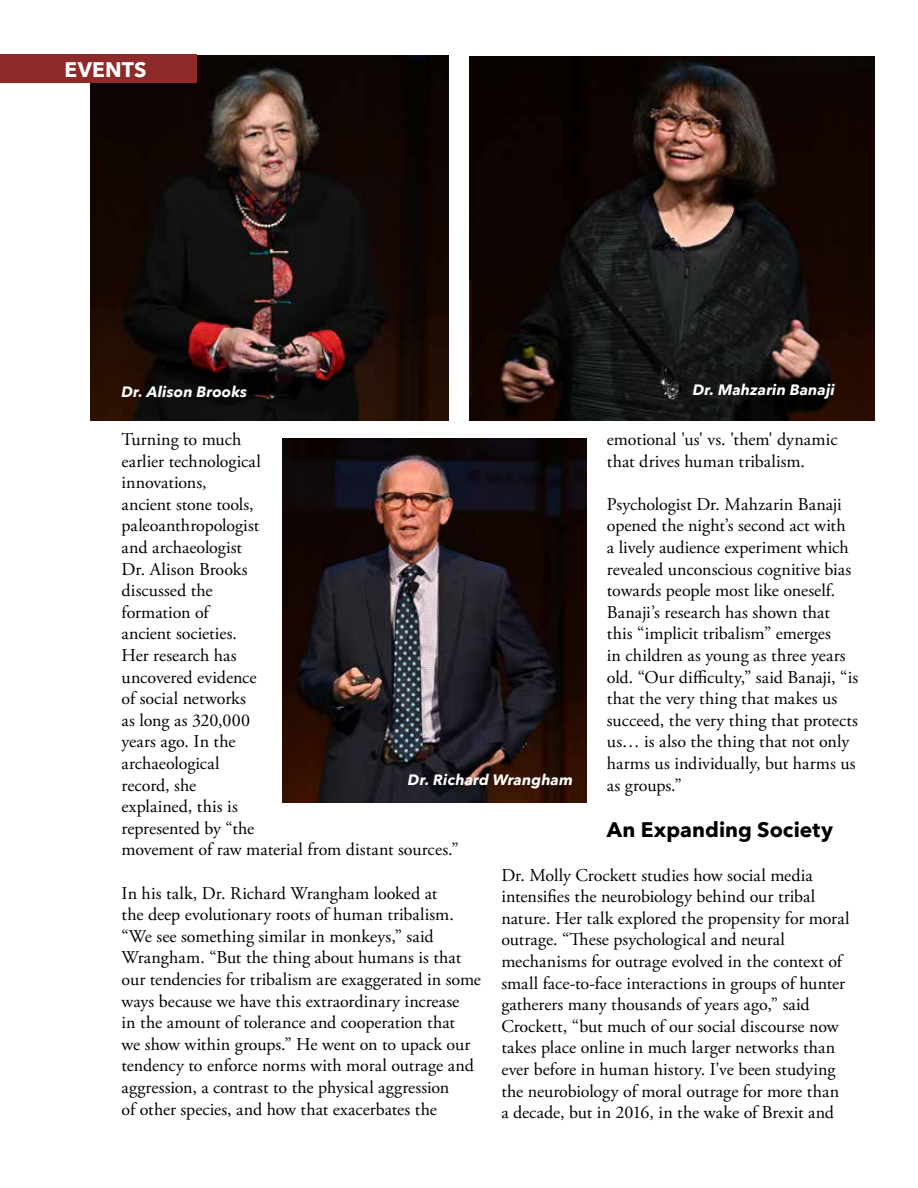
<style>
.page{position:relative;width:918px;height:1188px;background:#fff}
.page>*{position:absolute;margin:0;border:0;box-sizing:border-box;transform-origin:0 0}
.t1{font:700 21px "Avenir Next";color:#000}
.t2{font:700 21px "Avenir Next";letter-spacing:.01em;color:#fff}
.t3{font:18px/21.6px "Adobe Garamond Pro";color:#000}
.t4{font:italic 700 15px "Avenir Next";letter-spacing:.01em;color:#fff}
</style>
<div class="page">
<img style="left:90px;top:56px;width:359px;height:365px">
<img style="left:469px;top:57px;width:406px;height:364px">
<img style="left:282px;top:438px;width:305px;height:364px">
<div style="left:0;top:54px;width:197px;height:29px;background:#8e2a2a"></div>
<p class="t2" style="left:65px;top:51px;width:84px">EVENTS</p>
<p class="t4" style="left:122px;top:379px;width:127px">Dr. Alison Brooks</p>
<p class="t4" style="left:693px;top:376px;width:144px">Dr. Mahzarin Banaji</p>
<p class="t3" style="left:122px;top:429px;width:339px">Turning to much<br>earlier technological<br>innovations,<br>ancient stone tools,<br>paleoanthropologist<br>and archaeologist<br>Dr. Alison Brooks<br>discussed the<br>formation of<br>ancient societies.<br>Her research has<br>uncovered evidence<br>of social networks<br>as long as 320,000<br>years ago. In the<br>archaeological<br>record, she<br>explained, this is<br>represented by “the<br>movement of raw material from distant sources.”</p>
<p class="t3" style="left:122px;top:883px;width:361px">In his talk, Dr. Richard Wrangham looked at<br>the deep evolutionary roots of human tribalism. “We see something similar in monkeys,” said Wrangham. “But the thing about humans is that our tendencies for tribalism are exaggerated in some ways because we have this extraordinary increase<br>in the amount of tolerance and cooperation that<br>we show within groups.” He went on to upack our tendency to enforce norms with moral outrage and aggression, a contrast to the physical aggression<br>of other species, and how that exacerbates the</p>
<p class="t3" style="left:607px;top:429px;width:232px">emotional 'us' vs. 'them' dynamic that drives human tribalism.</p>
<p class="t3" style="left:607px;top:494px;width:253px">Psychologist Dr. Mahzarin Banaji opened the night’s second act with<br>a lively audience experiment which revealed unconscious cognitive bias towards people most like oneself.<br>Banaji’s research has shown that this “implicit tribalism” emerges<br>in children as young as three years old. “Our difficulty,” said Banaji, “is that the very thing that makes us succeed, the very thing that protects us… is also the thing that not only harms us individually, but harms us as groups.”</p>
<p class="t1" style="left:607px;top:812px;width:228px">An Expanding Society</p>
<p class="t3" style="left:501px;top:865px;width:350px">Dr. Molly Crockett studies how social media intensifies the neurobiology behind our tribal nature. Her talk explored the propensity for moral outrage. “These psychological and neural mechanisms for outrage evolved in the context of small face-to-face interactions in groups of hunter gatherers many thousands of years ago,” said Crockett, “but much of our social discourse now takes place online in much larger networks than ever before in human history. I've been studying the neurobiology of moral outrage for more than a decade, but in 2016, in the wake of Brexit and</p>
<p class="t4" style="left:408px;top:766px;width:167px">Dr. Richard Wrangham</p>
</div>
